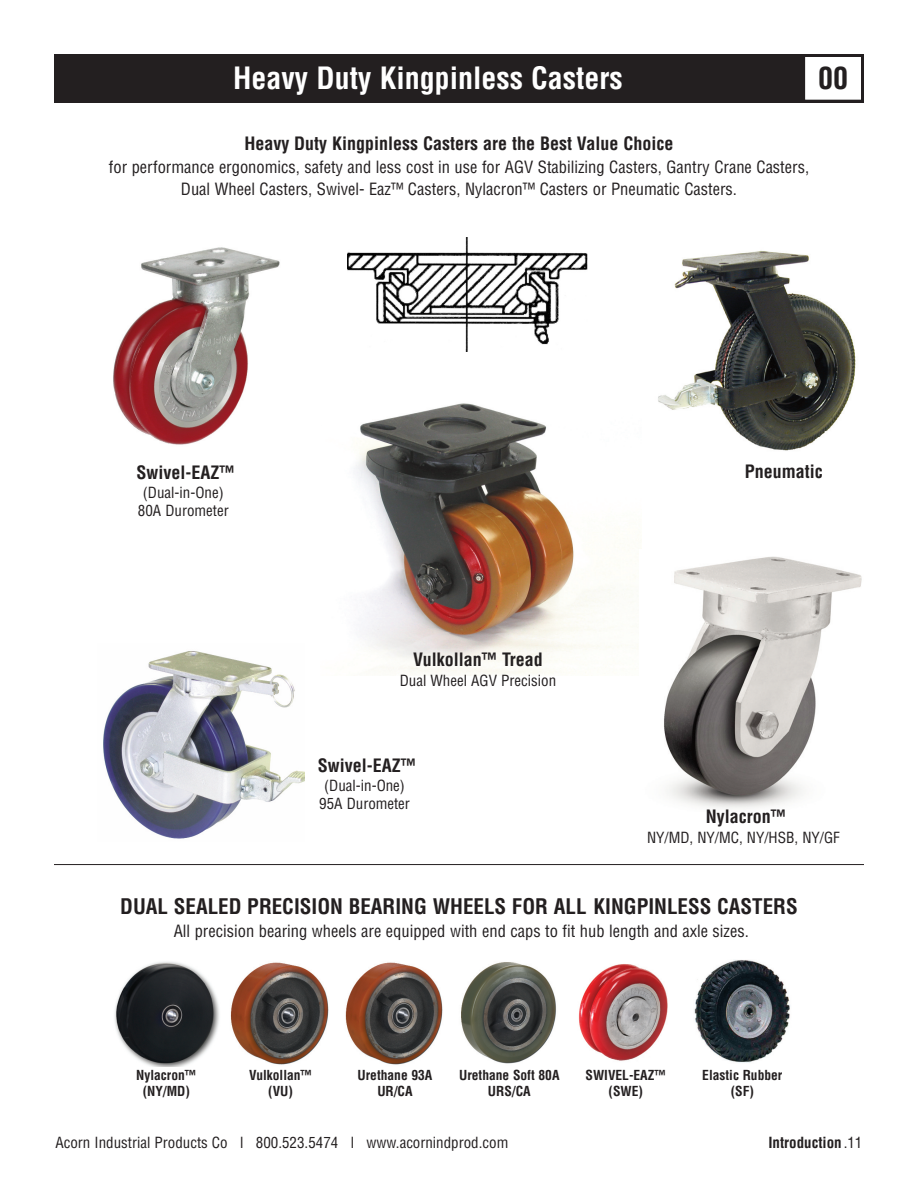
<style>
.page{position:relative;width:918px;height:1188px;background:#fff}
.page>*{position:absolute;margin:0;border:0;box-sizing:border-box;transform-origin:0 0}
.t1{font:700 condensed 30px "Helvetica";color:#fff}
.t2{font:700 condensed 30px "Helvetica";color:#231f20}
.t3{font:700 condensed 21px "Helvetica";color:#231f20}
.t4{font:700 condensed 18px "Helvetica";color:#231f20}
.t5{font:condensed 16.5px/22.5px "Helvetica";color:#231f20;text-align:center}
.t6{font:condensed 15px/18px "Helvetica";color:#231f20;text-align:center}
.t7{font:700 condensed 15px "Helvetica";color:#231f20}
.t8{font:700 condensed 13.5px/16.2px "Helvetica";color:#231f20;text-align:center}
.s1{font-weight:400}
</style>
<div class="page">
<div style="left:54px;top:54px;width:810px;height:49px;background:#231f20"></div>
<div style="left:804px;top:56px;width:58px;height:45px;background:#fff"></div>
<div style="left:802px;top:54px;width:62px;height:49px;border:3px solid #231f20"></div>
<img style="left:103px;top:651px;width:201px;height:188px">
<img style="left:658px;top:250px;width:198px;height:201px">
<img style="left:114px;top:961px;width:105px;height:106px">
<svg style="left:230px;top:962px;width:99px;height:103px"></svg>
<img style="left:345px;top:962px;width:98px;height:103px">
<img style="left:461px;top:962px;width:95px;height:102px">
<img style="left:354px;top:403px;width:287px;height:273px">
<img style="left:578px;top:964px;width:90px;height:97px">
<img style="left:694px;top:960px;width:96px;height:103px">
<hr style="left:54px;top:864px;width:810px;height:1px;background:#231f20">
<img style="left:113px;top:247px;width:167px;height:198px">
<img style="left:348px;top:238px;width:240px;height:113px">
<img style="left:640px;top:550px;width:222px;height:258px">
<h1 class="t1" style="left:233px;top:61px;width:391px">Heavy Duty Kingpinless Casters</h1>
<h1 class="t2" style="left:818px;top:61px;width:31px">00</h1>
<p class="t4" style="left:244px;top:133px;width:431px">Heavy Duty Kingpinless Casters are the Best Value Choice</p>
<p class="t5" style="left:109px;top:156px;width:702px">for performance ergonomics, safety and less cost in use for AGV Stabilizing Casters, Gantry Crane Casters,<br>Dual Wheel Casters, Swivel- Eaz™ Casters, Nylacron™ Casters or Pneumatic Casters.</p>
<p class="t4" style="left:137px;top:462px;width:100px">Swivel-EAZ™</p>
<p class="t6" style="left:138px;top:484px;width:92px">(Dual-in-One)<br>80A Durometer</p>
<p class="t4" style="left:413px;top:650px;width:131px">Vulkollan™ Tread</p>
<p class="t6" style="left:400px;top:672px;width:158px">Dual Wheel AGV Precision</p>
<p class="t4" style="left:318px;top:755px;width:100px">Swivel-EAZ™</p>
<p class="t6" style="left:319px;top:777px;width:92px">(Dual-in-One)<br>95A Durometer</p>
<p class="t4" style="left:745px;top:461px;width:80px">Pneumatic</p>
<p class="t4" style="left:706px;top:806px;width:82px">Nylacron™</p>
<p class="t6" style="left:647px;top:828px;width:194px">NY/MD, NY/MC, NY/HSB, NY/GF</p>
<p class="t3" style="left:120px;top:895px;width:679px">DUAL SEALED PRECISION BEARING WHEELS FOR ALL KINGPINLESS CASTERS</p>
<p class="t5" style="left:174px;top:920px;width:577px">All precision bearing wheels are equipped with end caps to fit hub length and axle sizes.</p>
<p class="t8" style="left:136px;top:1067px;width:62px">Nylacron™ (NY/MD)</p>
<p class="t8" style="left:249px;top:1067px;width:65px">Vulkollan™ (VU)</p>
<p class="t8" style="left:358px;top:1067px;width:76px">Urethane 93A<br>UR/CA</p>
<p class="t8" style="left:459px;top:1067px;width:102px">Urethane Soft 80A<br>URS/CA</p>
<p class="t8" style="left:586px;top:1067px;width:82px">SWIVEL-EAZ™ (SWE)</p>
<p class="t8" style="left:702px;top:1067px;width:82px">Elastic Rubber (SF)</p>
<p class="t6" style="left:56px;top:1134px;width:454px">Acorn Industrial Products Co l 800.523.5474 l www.acornindprod.com</p>
<p class="t7" style="left:768px;top:1134px;width:96px">Introduction <span class="s1">.11</span></p>
</div>
